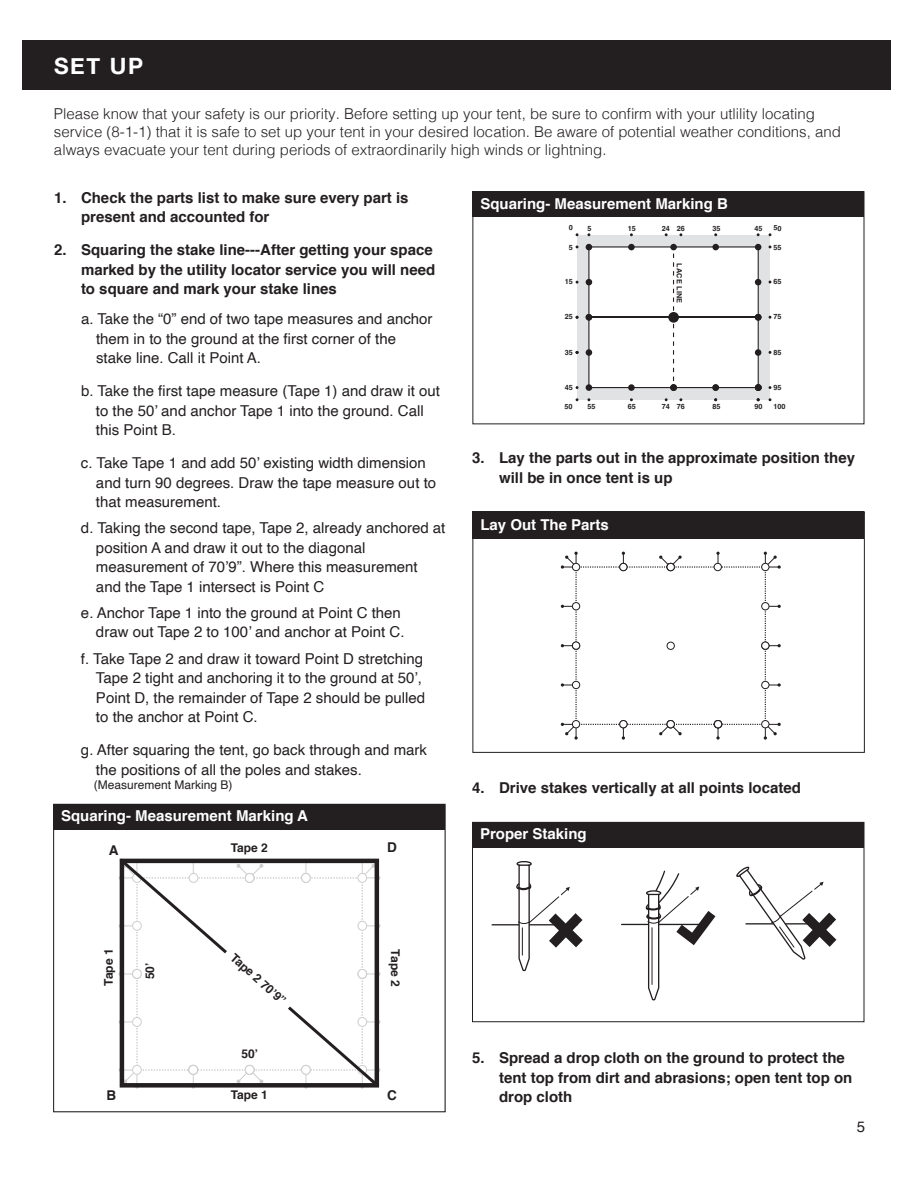
<style>
.page{position:relative;width:918px;height:1188px;background:#fff}
.page>*{position:absolute;margin:0;border:0;box-sizing:border-box;transform-origin:0 0}
.t1{font:700 22.5px "Helvetica Neue";color:#fff}
.t2{font:15px/19.5px "Helvetica";color:#231f20}
.t3{font:700 15px/19.5px "Helvetica";color:#231f20}
.t4{font:300 15px/18px "Helvetica";color:#231f20}
.t5{font:700 15px "Helvetica";color:#fff}
.t6{font:700 13.5px "Helvetica";color:#231f20}
.t7{font:700 12px "Helvetica";color:#231f20}
.t8{font:12px "Helvetica";color:#231f20}
.t9{font:700 7.2px "Helvetica";color:#231f20}
.t10{font:700 7.2px "Helvetica";letter-spacing:.03em;color:#231f20}
</style>
<div class="page">
<div style="left:23px;top:40px;width:868px;height:50px;background:#231f20"></div>
<div style="left:619px;top:720px;width:8px;height:8px;border:1px solid #231f20;border-radius:50%"></div>
<div style="left:667px;top:720px;width:8px;height:8px;border:1px solid #231f20;border-radius:50%"></div>
<div style="left:761px;top:720px;width:8px;height:8px;border:1px solid #231f20;border-radius:50%"></div>
<div style="left:714px;top:720px;width:8px;height:8px;border:1px solid #231f20;border-radius:50%"></div>
<div style="left:761px;top:681px;width:8px;height:8px;border:1px solid #231f20;border-radius:50%"></div>
<div style="left:761px;top:642px;width:8px;height:8px;border:1px solid #231f20;border-radius:50%"></div>
<div style="left:619px;top:563px;width:8px;height:8px;border:1px solid #231f20;border-radius:50%"></div>
<div style="left:714px;top:563px;width:8px;height:8px;border:1px solid #231f20;border-radius:50%"></div>
<div style="left:667px;top:563px;width:8px;height:8px;border:1px solid #231f20;border-radius:50%"></div>
<div style="left:761px;top:563px;width:8px;height:8px;border:1px solid #231f20;border-radius:50%"></div>
<div style="left:761px;top:602px;width:8px;height:8px;border:1px solid #231f20;border-radius:50%"></div>
<div style="left:667px;top:642px;width:8px;height:8px;border:1px solid #231f20;border-radius:50%"></div>
<svg style="left:622px;top:728px;width:3px;height:12px"></svg>
<svg style="left:716px;top:728px;width:4px;height:12px"></svg>
<svg style="left:622px;top:552px;width:3px;height:11px"></svg>
<svg style="left:716px;top:552px;width:4px;height:11px"></svg>
<svg style="left:764px;top:723px;width:17px;height:17px"></svg>
<svg style="left:769px;top:683px;width:12px;height:4px"></svg>
<svg style="left:769px;top:644px;width:12px;height:3px"></svg>
<svg style="left:769px;top:605px;width:12px;height:3px"></svg>
<div style="left:572px;top:720px;width:8px;height:8px;border:1px solid #231f20;border-radius:50%"></div>
<div style="left:572px;top:681px;width:8px;height:8px;border:1px solid #231f20;border-radius:50%"></div>
<div style="left:572px;top:642px;width:8px;height:8px;border:1px solid #231f20;border-radius:50%"></div>
<div style="left:572px;top:563px;width:8px;height:8px;border:1px solid #231f20;border-radius:50%"></div>
<div style="left:572px;top:602px;width:8px;height:8px;border:1px solid #231f20;border-radius:50%"></div>
<svg style="left:561px;top:683px;width:12px;height:4px"></svg>
<svg style="left:561px;top:644px;width:12px;height:3px"></svg>
<svg style="left:561px;top:605px;width:12px;height:3px"></svg>
<svg style="left:764px;top:552px;width:17px;height:17px"></svg>
<svg style="left:659px;top:725px;width:23px;height:11px"></svg>
<svg style="left:659px;top:555px;width:23px;height:10px"></svg>
<svg style="left:561px;top:723px;width:17px;height:17px"></svg>
<svg style="left:561px;top:552px;width:17px;height:17px"></svg>
<div style="left:472px;top:511px;width:392px;height:28px;background:#231f20"></div>
<hr style="left:622px;top:924px;width:85px;height:1px;background:#231f20">
<hr style="left:492px;top:924px;width:85px;height:1px;background:#231f20">
<div style="left:516px;top:861px;width:16px;height:6px;border:1px solid #231f20;border-radius:50%"></div>
<svg style="left:646px;top:870px;width:69px;height:131px"></svg>
<svg style="left:516px;top:864px;width:67px;height:108px"></svg>
<svg style="left:736px;top:866px;width:100px;height:94px"></svg>
<div style="left:472px;top:822px;width:392px;height:26px;background:#231f20"></div>
<div style="left:53px;top:804px;width:392px;height:25px;background:#231f20"></div>
<div style="left:577px;top:235px;width:193px;height:165px;background:#e1e2e4"></div>
<div style="left:712px;top:384px;width:7px;height:7px;background:#231f20;border-radius:50%"></div>
<div style="left:628px;top:384px;width:7px;height:7px;background:#231f20;border-radius:50%"></div>
<div style="left:670px;top:384px;width:7px;height:7px;background:#231f20;border-radius:50%"></div>
<div style="left:586px;top:384px;width:6px;height:7px;background:#231f20;border-radius:50%"></div>
<div style="left:755px;top:384px;width:7px;height:7px;background:#231f20;border-radius:50%"></div>
<svg style="left:586px;top:244px;width:175px;height:144px;background:#f1f1f1"></svg>
<div style="left:755px;top:314px;width:6px;height:7px;background:#231f20;border-radius:50%"></div>
<div style="left:755px;top:384px;width:6px;height:7px;background:#231f20;border-radius:50%"></div>
<div style="left:755px;top:349px;width:6px;height:7px;background:#231f20;border-radius:50%"></div>
<div style="left:472px;top:191px;width:392px;height:233px;border:1px solid #231f20"></div>
<div style="left:472px;top:192px;width:392px;height:25px;background:#231f20"></div>
<svg style="left:118px;top:858px;width:263px;height:231px"></svg>
<div style="left:53px;top:804px;width:393px;height:308px;border:1px solid #231f20"></div>
<svg style="left:206px;top:947px;width:87px;height:83px"></svg>
<svg style="left:575px;top:398px;width:4px;height:4px"></svg>
<h1 class="t1" style="left:54px;top:49px;width:91px">SET UP</h1>
<p class="t4" style="left:54px;top:103px;width:789px">Please know that your safety is our priority. Before setting up your tent, be sure to confirm with your utlility locating service (8-1-1) that it is safe to set up your tent in your desired location. Be aware of potential weather conditions, and always evacuate your tent during periods of extraordinarily high winds or lightning.</p>
<p class="t3" style="left:81px;top:188px;width:329px;text-indent:-27px">1. Check the parts list to make sure every part is present and accounted for</p>
<p class="t3" style="left:81px;top:240px;width:356px;text-indent:-27px">2. Squaring the stake line---After getting your space marked by the utility locator service you will need to square and mark your stake lines</p>
<p class="t2" style="left:96px;top:309px;width:338px;text-indent:-15px">a. Take the “0” end of two tape measures and anchor them in to the ground at the first corner of the stake line. Call it Point A.</p>
<p class="t2" style="left:96px;top:381px;width:346px;text-indent:-15px">b. Take the first tape measure (Tape 1) and draw it out to the 50’ and anchor Tape 1 into the ground. Call this Point B.</p>
<p class="t2" style="left:96px;top:453px;width:342px;text-indent:-15px">c. Take Tape 1 and add 50’ existing width dimension and turn 90 degrees. Draw the tape measure out to that measurement.</p>
<p class="t2" style="left:96px;top:519px;width:351px;text-indent:-15px">d. Taking the second tape, Tape 2, already anchored at position A and draw it out to the diagonal measurement of 70’9”. Where this measurement and the Tape 1 intersect is Point C</p>
<p class="t2" style="left:81px;top:603px;width:325px;text-align:right">e. Anchor Tape 1 into the ground at Point C then draw out Tape 2 to 100’ and anchor at Point C.</p>
<p class="t2" style="left:96px;top:649px;width:331px;text-indent:-15px">f. Take Tape 2 and draw it toward Point D stretching Tape 2 tight and anchoring it to the ground at 50’, Point D, the remainder of Tape 2 should be pulled to the anchor at Point C.</p>
<p class="t2" style="left:96px;top:741px;width:333px;text-indent:-15px">g. After squaring the tent, go back through and mark the positions of all the poles and stakes.</p>
<p class="t8" style="left:94px;top:776px;width:140px">(Measurement Marking B)</p>
<p class="t5" style="left:61px;top:804px;width:248px">Squaring- Measurement Marking A</p>
<p class="t6" style="left:109px;top:839px;width:11px">A</p>
<p class="t6" style="left:387px;top:836px;width:11px">D</p>
<p class="t7" style="left:231px;top:838px;width:39px">Tape 2</p>
<p class="t5" style="left:480px;top:191px;width:249px">Squaring- Measurement Marking B</p>
<p class="t9" style="left:569px;top:241px;width:6px">5</p>
<p class="t9" style="left:565px;top:276px;width:10px">15</p>
<p class="t9" style="left:565px;top:311px;width:10px">25</p>
<p class="t9" style="left:565px;top:346px;width:10px">35</p>
<p class="t9" style="left:565px;top:382px;width:10px">45</p>
<p class="t9" style="left:588px;top:222px;width:6px">5</p>
<p class="t9" style="left:628px;top:222px;width:10px">15</p>
<p class="t9" style="left:662px;top:222px;width:25px">24 26</p>
<p class="t9" style="left:712px;top:222px;width:10px">35</p>
<p class="t9" style="left:754px;top:222px;width:10px">45</p>
<p class="t10" style="left:685px;top:263px;width:42px;rotate:90deg">LACE LINE</p>
<p class="t9" style="left:588px;top:400px;width:10px">55</p>
<p class="t9" style="left:628px;top:400px;width:10px">65</p>
<p class="t9" style="left:662px;top:400px;width:25px">74 76</p>
<p class="t9" style="left:712px;top:400px;width:10px">85</p>
<p class="t9" style="left:754px;top:400px;width:10px">90</p>
<p class="t9" style="left:773px;top:241px;width:10px">55</p>
<p class="t9" style="left:773px;top:276px;width:10px">65</p>
<p class="t9" style="left:773px;top:311px;width:10px">75</p>
<p class="t9" style="left:773px;top:346px;width:10px">85</p>
<p class="t9" style="left:773px;top:382px;width:10px">95</p>
<p class="t9" style="left:773px;top:400px;width:14px">100</p>
<p class="t3" style="left:499px;top:448px;width:357px;text-indent:-27px">3. Lay the parts out in the approximate position they will be in once tent is up</p>
<p class="t5" style="left:480px;top:513px;width:130px">Lay Out The Parts</p>
<p class="t3" style="left:472px;top:778px;width:330px">4. Drive stakes vertically at all points located</p>
<p class="t5" style="left:480px;top:822px;width:108px">Proper Staking</p>
<p class="t7" style="left:99px;top:986px;width:39px;rotate:-90deg">Tape 1</p>
<p class="t7" style="left:140px;top:979px;width:18px;rotate:-90deg">50’</p>
<p class="t7" style="left:239px;top:948px;width:71px;rotate:42deg">Tape 2 70’9”</p>
<p class="t7" style="left:405px;top:949px;width:39px;rotate:90deg">Tape 2</p>
<p class="t7" style="left:241px;top:1045px;width:18px">50’</p>
<p class="t7" style="left:231px;top:1085px;width:39px">Tape 1</p>
<p class="t6" style="left:106px;top:1084px;width:11px">B</p>
<p class="t6" style="left:387px;top:1084px;width:11px">C</p>
<p class="t3" style="left:499px;top:1048px;width:355px;text-indent:-27px">5. Spread a drop cloth on the ground to protect the tent top from dirt and abrasions; open tent top on drop cloth</p>
<p class="t2" style="left:857px;top:1117px;width:10px">5</p>
</div>
